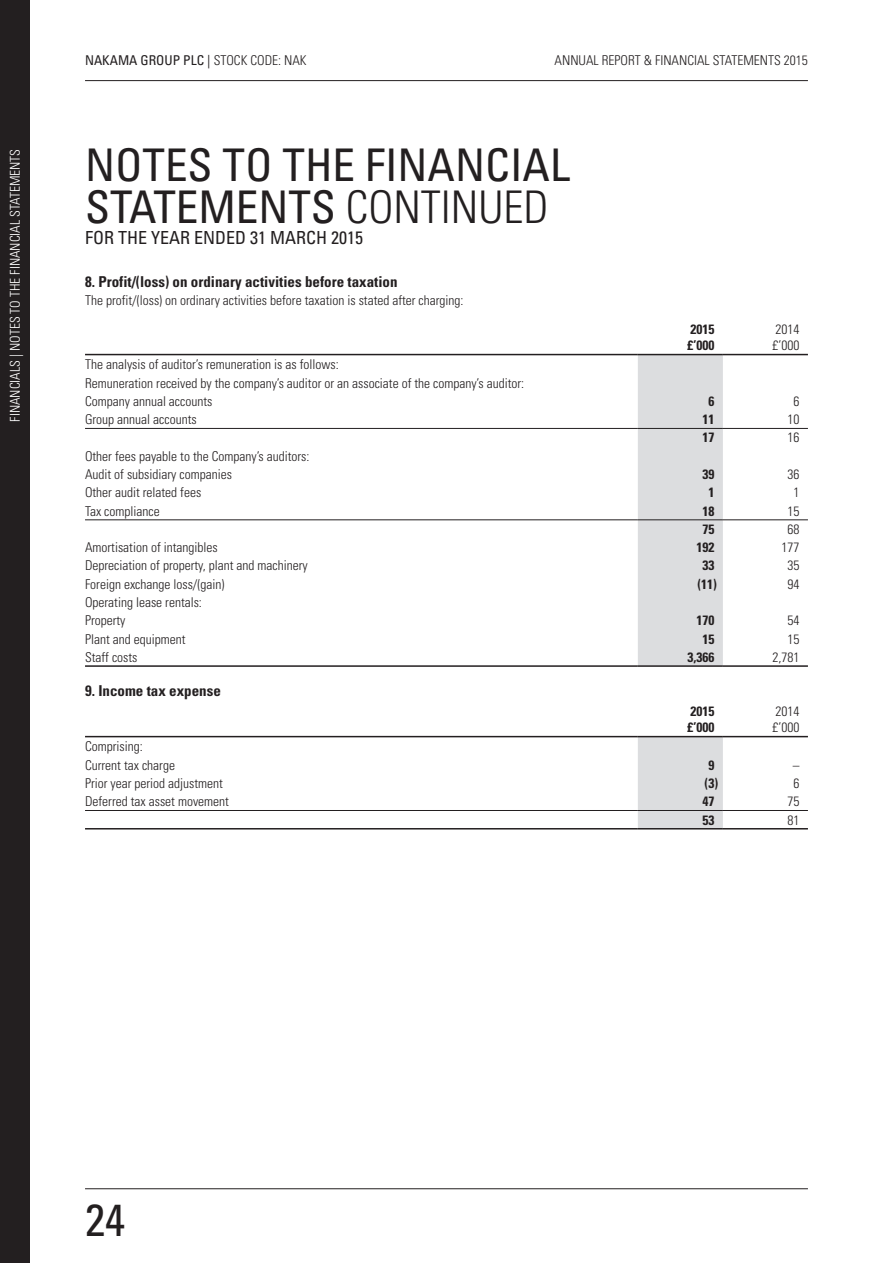
<style>
.page{position:relative;width:893px;height:1263px;background:#fff}
.page>*{position:absolute;margin:0;border:0;box-sizing:border-box;transform-origin:0 0}
.Notes-headingLevelOn{font:condensed 45px/42px "Univers LT Std";color:#231f20}
.Notes-strapline{font:condensed 18px "Univers LT Std";color:#231f20}
.Notes-headingLevelTw{font:700 condensed 15px "Univers LT Std";color:#231f20}
.TablePlainText{font:300 condensed 13.5px "Univers LT Std";color:#231f20}
.Notes-body{font:300 condensed 13.5px "Univers LT Std";color:#231f20}
.t1{font:300 condensed 13.5px "Univers LT Std";color:#fff}
.TableDefault{font:700 condensed 13.5px "Univers LT Std";color:#231f20}
.TableDefault-2{font:300 condensed 13.5px "Univers LT Std";color:#231f20}
.t2{font:condensed 13.5px "Univers LT Std";color:#231f20}
.TableHeader{font:700 condensed 13.5px "Univers LT Std";color:#231f20}
.TableHeader-2{font:300 condensed 13.5px "Univers LT Std";color:#231f20}
.s1{font-weight:300}
</style>
<div class="page">
<div style="left:0;top:0;width:30px;height:1263px;background:#231f20"></div>
<hr style="left:85px;top:80px;width:723px;height:1px;background:#231f20">
<hr style="left:85px;top:1188px;width:723px;height:1px;background:#231f20">
<div style="left:638px;top:355px;width:85px;height:310px;background:#dcdddf"></div>
<hr style="left:85px;top:519px;width:553px;height:1px;background:#231f20">
<hr style="left:723px;top:519px;width:85px;height:1px;background:#231f20">
<hr style="left:638px;top:354px;width:85px;height:1px;background:#231f20">
<hr style="left:723px;top:354px;width:85px;height:1px;background:#231f20">
<hr style="left:85px;top:354px;width:553px;height:1px;background:#231f20">
<hr style="left:85px;top:665px;width:553px;height:2px;background:#231f20">
<hr style="left:723px;top:665px;width:85px;height:2px;background:#231f20">
<hr style="left:638px;top:519px;width:85px;height:1px;background:#231f20">
<hr style="left:638px;top:428px;width:85px;height:1px;background:#231f20">
<hr style="left:723px;top:428px;width:85px;height:1px;background:#231f20">
<hr style="left:85px;top:428px;width:553px;height:1px;background:#231f20">
<hr style="left:638px;top:665px;width:85px;height:2px;background:#231f20">
<div style="left:638px;top:737px;width:85px;height:91px;background:#dcdddf"></div>
<hr style="left:723px;top:736px;width:85px;height:1px;background:#231f20">
<hr style="left:85px;top:828px;width:553px;height:1px;background:#231f20">
<hr style="left:723px;top:828px;width:85px;height:1px;background:#231f20">
<hr style="left:85px;top:736px;width:553px;height:1px;background:#231f20">
<hr style="left:638px;top:828px;width:85px;height:1px;background:#231f20">
<hr style="left:638px;top:736px;width:85px;height:1px;background:#231f20">
<hr style="left:85px;top:810px;width:553px;height:1px;background:#231f20">
<hr style="left:638px;top:810px;width:85px;height:1px;background:#231f20">
<hr style="left:723px;top:810px;width:85px;height:1px;background:#231f20">
<p class="t1" style="left:7px;top:422px;width:274px;rotate:-90deg">FINANCIALS | NOTES TO THE FINANCIAL STATEMENTS</p>
<p class="t2" style="left:85px;top:52px;width:223px">NAKAMA GROUP PLC | <span class="s1">STOCK CODE: NAK</span></p>
<p class="Notes-body" style="left:555px;top:52px;width:255px">ANNUAL REPORT &amp; FINANCIAL STATEMENTS 2015</p>
<p class="Notes-headingLevelOn" style="left:85px;top:144px;width:487px">NOTES TO THE FINANCIAL<br>STATEMENTS <span class="s1">CONTINUED</span></p>
<p class="Notes-strapline" style="left:85px;top:227px;width:279px">FOR THE YEAR ENDED 31 MARCH 2015</p>
<p class="Notes-headingLevelTw" style="left:85px;top:273px;width:314px">8. Profit/(loss) on ordinary activities before taxation</p>
<p class="Notes-body" style="left:85px;top:292px;width:380px">The profit/(loss) on ordinary activities before taxation is stated after charging:</p>
<p class="TableHeader" style="left:690px;top:321px;width:25px">2015</p>
<p class="TableHeader" style="left:687px;top:337px;width:28px">£’000</p>
<p class="TableHeader-2" style="left:775px;top:321px;width:25px">2014</p>
<p class="TableHeader-2" style="left:772px;top:337px;width:28px">£’000</p>
<p class="Notes-body" style="left:85px;top:356px;width:255px">The analysis of auditor’s remuneration is as follows:</p>
<p class="Notes-body" style="left:85px;top:375px;width:441px">Remuneration received by the company’s auditor or an associate of the company’s auditor:</p>
<p class="TablePlainText" style="left:85px;top:393px;width:129px">Company annual accounts</p>
<p class="TableDefault" style="left:708px;top:393px;width:7px">6</p>
<p class="TableDefault-2" style="left:793px;top:393px;width:7px">6</p>
<p class="TablePlainText" style="left:85px;top:411px;width:113px">Group annual accounts</p>
<p class="TableDefault" style="left:702px;top:411px;width:13px">11</p>
<p class="TableDefault-2" style="left:787px;top:411px;width:13px">10</p>
<p class="TableDefault" style="left:702px;top:429px;width:13px">17</p>
<p class="TableDefault-2" style="left:787px;top:430px;width:13px">16</p>
<p class="TablePlainText" style="left:85px;top:448px;width:226px">Other fees payable to the Company’s auditors:</p>
<p class="TablePlainText" style="left:85px;top:466px;width:148px">Audit of subsidiary companies</p>
<p class="TableDefault" style="left:702px;top:466px;width:13px">39</p>
<p class="TableDefault-2" style="left:787px;top:466px;width:13px">36</p>
<p class="TablePlainText" style="left:85px;top:484px;width:118px">Other audit related fees</p>
<p class="TableDefault" style="left:708px;top:484px;width:7px">1</p>
<p class="TableDefault-2" style="left:793px;top:484px;width:7px">1</p>
<p class="TablePlainText" style="left:85px;top:503px;width:76px">Tax compliance</p>
<p class="TableDefault" style="left:702px;top:502px;width:13px">18</p>
<p class="TableDefault-2" style="left:787px;top:503px;width:13px">15</p>
<p class="TableDefault" style="left:702px;top:521px;width:13px">75</p>
<p class="TableDefault-2" style="left:787px;top:521px;width:13px">68</p>
<p class="TablePlainText" style="left:85px;top:539px;width:134px">Amortisation of intangibles</p>
<p class="TableDefault" style="left:696px;top:539px;width:19px">192</p>
<p class="TableDefault-2" style="left:781px;top:539px;width:19px">177</p>
<p class="TablePlainText" style="left:85px;top:557px;width:224px">Depreciation of property, plant and machinery</p>
<p class="TableDefault" style="left:702px;top:557px;width:13px">33</p>
<p class="TableDefault-2" style="left:787px;top:557px;width:13px">35</p>
<p class="TablePlainText" style="left:85px;top:576px;width:141px">Foreign exchange loss/(gain)</p>
<p class="TableDefault" style="left:697px;top:576px;width:21px">(11)</p>
<p class="TableDefault-2" style="left:787px;top:576px;width:13px">94</p>
<p class="TablePlainText" style="left:85px;top:594px;width:118px">Operating lease rentals:</p>
<p class="TablePlainText" style="left:85px;top:612px;width:42px">Property</p>
<p class="TableDefault" style="left:696px;top:612px;width:19px">170</p>
<p class="TableDefault-2" style="left:787px;top:612px;width:13px">54</p>
<p class="TablePlainText" style="left:85px;top:631px;width:102px">Plant and equipment</p>
<p class="TableDefault" style="left:702px;top:630px;width:13px">15</p>
<p class="TableDefault-2" style="left:787px;top:631px;width:13px">15</p>
<p class="TablePlainText" style="left:85px;top:649px;width:54px">Staff costs</p>
<p class="TableDefault" style="left:687px;top:649px;width:28px">3,366</p>
<p class="TableDefault-2" style="left:772px;top:649px;width:28px">2,781</p>
<p class="Notes-headingLevelTw" style="left:85px;top:681px;width:137px">9. Income tax expense</p>
<p class="TableHeader" style="left:690px;top:703px;width:25px">2015</p>
<p class="TableHeader" style="left:687px;top:719px;width:28px">£’000</p>
<p class="TableHeader-2" style="left:775px;top:703px;width:25px">2014</p>
<p class="TableHeader-2" style="left:772px;top:719px;width:28px">£’000</p>
<p class="TablePlainText" style="left:85px;top:738px;width:59px">Comprising:</p>
<p class="TablePlainText" style="left:85px;top:757px;width:91px">Current tax charge</p>
<p class="TableDefault" style="left:708px;top:757px;width:7px">9</p>
<p class="TableDefault-2" style="left:793px;top:757px;width:8px">–</p>
<p class="TablePlainText" style="left:85px;top:775px;width:139px">Prior year period adjustment</p>
<p class="TableDefault" style="left:705px;top:775px;width:15px">(3)</p>
<p class="TableDefault-2" style="left:793px;top:775px;width:7px">6</p>
<p class="TablePlainText" style="left:85px;top:793px;width:145px">Deferred tax asset movement</p>
<p class="TableDefault" style="left:702px;top:793px;width:13px">47</p>
<p class="TableDefault-2" style="left:787px;top:793px;width:13px">75</p>
<p class="TableDefault" style="left:702px;top:811px;width:13px">53</p>
<p class="TableDefault-2" style="left:787px;top:812px;width:13px">81</p>
<h1 class="Notes-headingLevelOn" style="left:85px;top:1199px;width:41px">24</h1>
</div>
